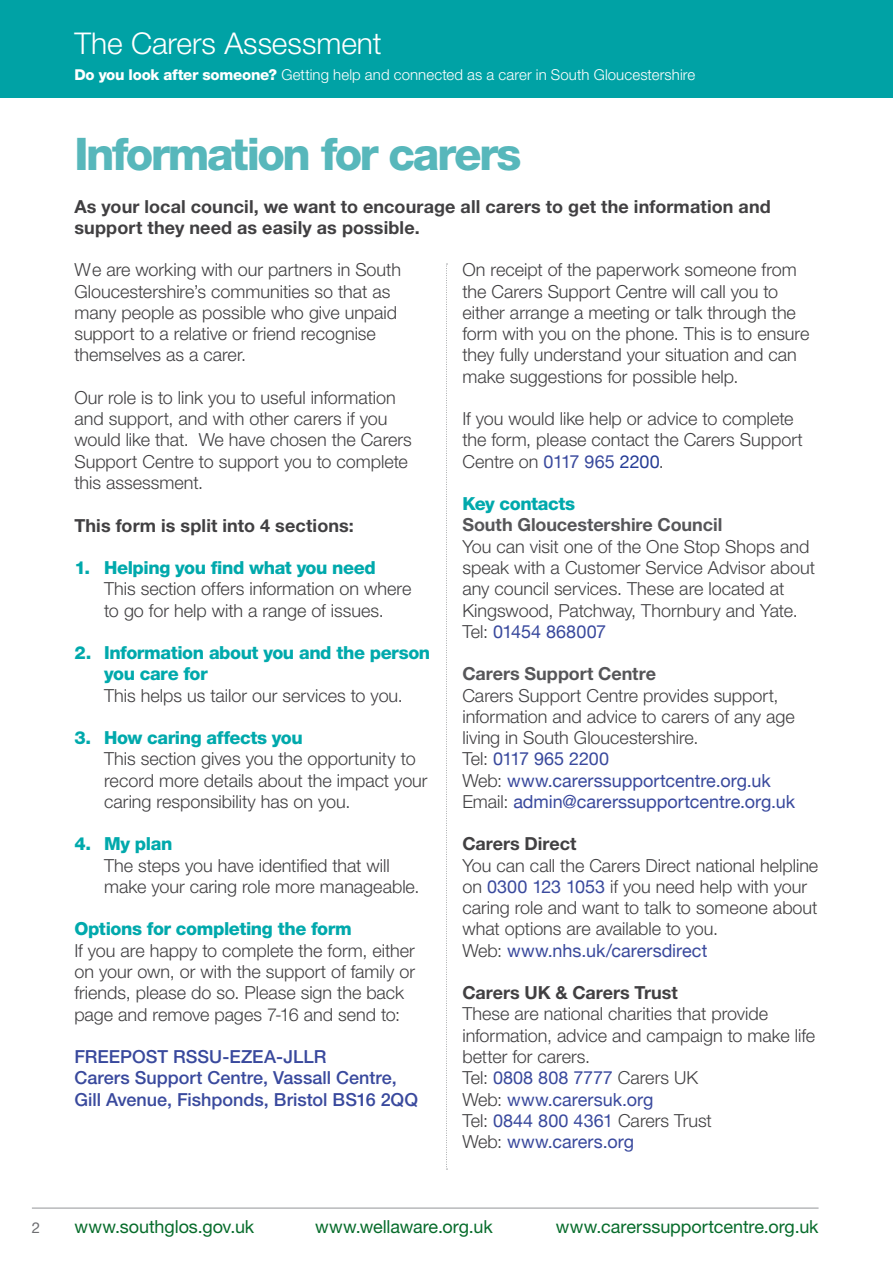
<style>
.page{position:relative;width:893px;height:1263px;background:#fff}
.page>*{position:absolute;margin:0;border:0;box-sizing:border-box;transform-origin:0 0}
.t1{font:800 45px "Helvetica Neue";letter-spacing:-.055em;color:#57b7bb}
.t2{font:300 30px "Helvetica Neue";color:#fff}
.t3{font:300 18px/21.3px "Helvetica Neue";color:#414042}
.t4{font:700 18px/21.3px "Helvetica Neue";letter-spacing:.005em;color:#414042}
.t5{font:800 18px/21.3px "Helvetica Neue";letter-spacing:-.025em;color:#00a9ac}
.t6{font:500 18px/21.3px "Helvetica Neue";color:#39499d}
.t7{font:18px "Helvetica Neue";letter-spacing:-.005em;color:#076c2b}
.t8{font:700 18px "Helvetica Neue";letter-spacing:-.005em;color:#565659}
.t9{font:300 15px "Helvetica Neue";letter-spacing:.005em;color:#fff}
.t10{font:15px "Helvetica Neue";color:#6d6e71}
.s1{font-weight:800}
.s2{font-weight:400;color:#39499d}
.s3{font-weight:400;color:#243c96}
</style>
<div class="page">
<div style="left:0;top:0;width:893px;height:98px;background:#00a2a5"></div>
<hr style="left:892px;top:0;width:1px;height:98px;background:#f1583e">
<hr style="left:32px;top:1208px;width:787px;height:1px;background:#939598">
<svg style="left:446px;top:264px;width:1px;height:906px"></svg>
<h2 class="t2" style="left:74px;top:25px;width:309px">The Carers Assessment</h2>
<p class="t9" style="left:74px;top:66px;width:622px"><span class="s1">Do you look after someone?</span> Getting help and connected as a carer in South Gloucestershire</p>
<h1 class="t1" style="left:74px;top:127px;width:448px">Information for carers</h1>
<p class="t4" style="left:74px;top:195px;width:698px">As your local council, we want to encourage all carers to get the information and support they need as easily as possible.</p>
<p class="t3" style="left:74px;top:259px;width:328px">We are working with our partners in South Gloucestershire’s communities so that as many people as possible who give unpaid support to a relative or friend recognise themselves as a carer.</p>
<p class="t3" style="left:74px;top:386px;width:339px">Our role is to link you to useful information and support, and with other carers if you would like that. We have chosen the Carers Support Centre to support you to complete this assessment.</p>
<p class="t4" style="left:74px;top:514px;width:281px">This form is split into 4 sections:</p>
<p class="t5" style="left:74px;top:557px;width:303px">1. Helping you find what you need</p>
<p class="t3" style="left:104px;top:578px;width:309px">This section offers information on where to go for help with a range of issues.</p>
<p class="t5" style="left:104px;top:642px;width:328px;text-indent:-30px">2. Information about you and the person you care for</p>
<p class="t3" style="left:104px;top:684px;width:300px">This helps us tailor our services to you.</p>
<p class="t5" style="left:74px;top:727px;width:230px">3. How caring affects you</p>
<p class="t3" style="left:104px;top:748px;width:325px">This section gives you the opportunity to record more details about the impact your caring responsibility has on you.</p>
<p class="t5" style="left:74px;top:833px;width:100px">4. My plan</p>
<p class="t3" style="left:104px;top:854px;width:317px">The steps you have identified that will make your caring role more manageable.</p>
<p class="t5" style="left:74px;top:918px;width:279px">Options for completing the form</p>
<p class="t3" style="left:74px;top:939px;width:342px">If you are happy to complete the form, either on your own, or with the support of family or friends, please do so. Please sign the back page and remove pages 7-16 and send to:</p>
<p class="t6" style="left:74px;top:1046px;width:345px">FREEPOST RSSU-EZEA-JLLR<br>Carers Support Centre, Vassall Centre,<br>Gill Avenue, Fishponds, Bristol BS16 2QQ</p>
<p class="t3" style="left:462px;top:259px;width:348px">On receipt of the paperwork someone from the Carers Support Centre will call you to either arrange a meeting or talk through the form with you on the phone. This is to ensure they fully understand your situation and can make suggestions for possible help.</p>
<p class="t3" style="left:462px;top:408px;width:342px">If you would like help or advice to complete the form, please contact the Carers Support<br>Centre on <span class="s2">0117 965</span> <span class="s3">2200</span>.</p>
<p class="t5" style="left:462px;top:493px;width:114px">Key contacts</p>
<p class="t8" style="left:462px;top:514px;width:261px">South Gloucestershire Council</p>
<p class="t3" style="left:462px;top:535px;width:354px">You can visit one of the One Stop Shops and speak with a Customer Service Advisor about any council services. These are located at Kingswood, Patchway, Thornbury and Yate.<br>Tel: <span class="s2">01454 868007</span></p>
<p class="t8" style="left:462px;top:663px;width:195px">Carers Support Centre</p>
<p class="t3" style="left:462px;top:684px;width:334px">Carers Support Centre provides support, information and advice to carers of any age living in South Gloucestershire.<br>Tel: <span class="s2">0117 965 2200<br></span>Web: <span class="s2">www.carerssupportcentre.org.uk </span>Email: <span class="s2">admin@carerssupportcentre.org.uk</span></p>
<p class="t4" style="left:462px;top:833px;width:115px">Carers Direct</p>
<p class="t3" style="left:462px;top:854px;width:357px">You can call the Carers Direct national helpline on <span class="s2">0300 123 1053</span> if you need help with your caring role and want to talk to someone about what options are available to you.<br>Web: <span class="s2">www.nhs.uk/carersdirect</span></p>
<p class="t4" style="left:462px;top:982px;width:217px">Carers UK &amp; Carers Trust</p>
<p class="t3" style="left:462px;top:1003px;width:354px">These are national charities that provide information, advice and campaign to make life better for carers.<br>Tel: <span class="s2">0808 808 7777</span> Carers UK<br>Web: <span class="s2">www.carersuk.org<br></span>Tel: <span class="s2">0844 800 4361</span> Carers Trust<br>Web: <span class="s2">www.carers.org</span></p>
<p class="t10" style="left:32px;top:1219px;width:10px">2</p>
<p class="t7" style="left:74px;top:1216px;width:181px">www.southglos.gov.uk</p>
<p class="t7" style="left:315px;top:1216px;width:179px">www.wellaware.org.uk</p>
<p class="t7" style="left:556px;top:1216px;width:264px">www.carerssupportcentre.org.uk</p>
</div>
